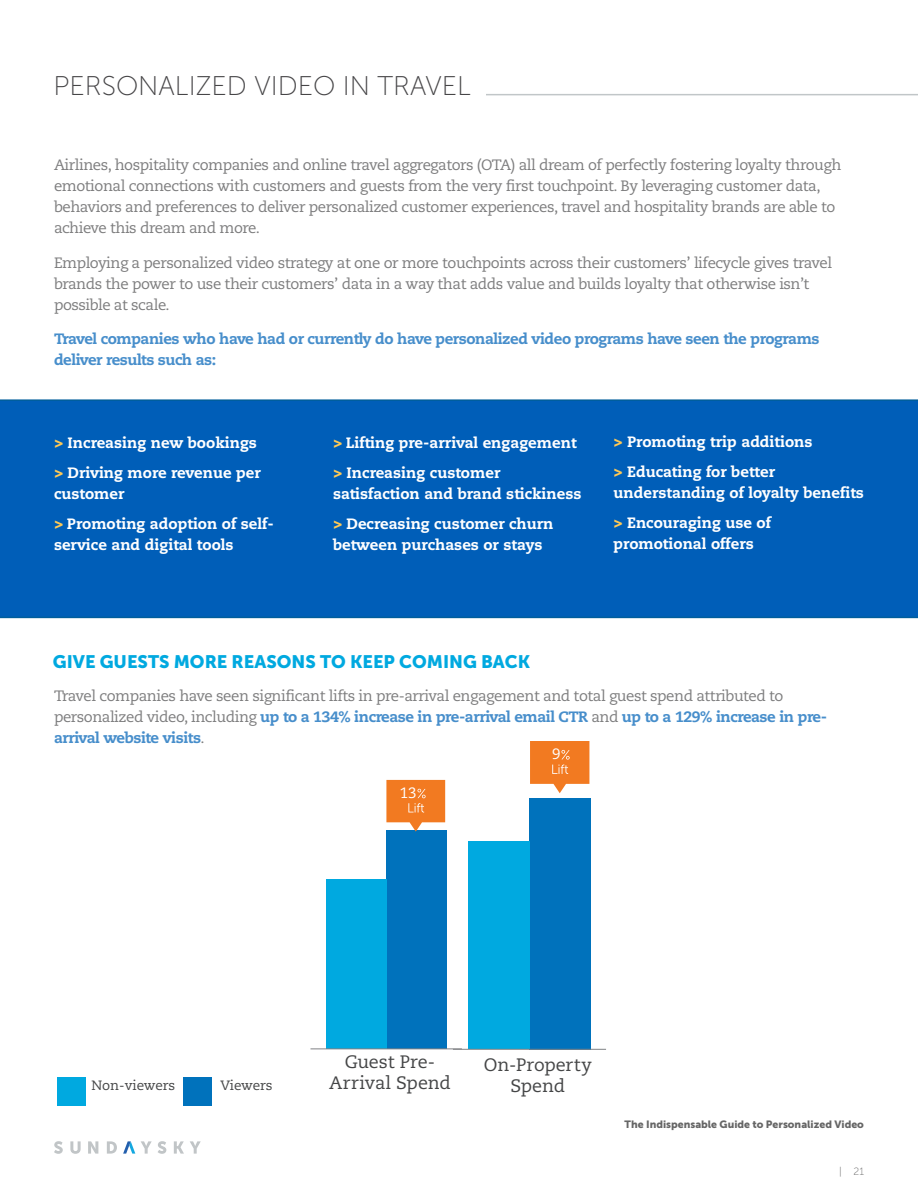
<style>
.page{position:relative;width:918px;height:1188px;background:#fff}
.page>*{position:absolute;margin:0;border:0;box-sizing:border-box;transform-origin:0 0}
.t1{font:27px "Museo Sans 100";color:#464547}
.t2{font:18px "Museo Sans 900";color:#00a9e0}
.t3{font:18px/21px "Caecilia";color:#454647;text-align:center}
.t4{font:15px/21px "Caecilia";letter-spacing:-.03em;color:#7d7d7e}
.t5{font:800 15px/30px "Caecilia";color:#fff}
.t6{font:800 15px/21px "Caecilia";letter-spacing:-.03em;color:#478ecb}
.t7{font:15px "Caecilia";color:#fff}
.t8{font:13.5px "Caecilia";color:#454647}
.t9{font:10.5px "Museo Sans 900";color:#666}
.t10{font:10.5px "Museo Sans 100";color:#666}
.s1{font-family:"Museo Sans 900";font-weight:400;color:#ffca55}
.s2{font-weight:800;color:#478ecb}
</style>
<div class="page">
<svg style="left:54px;top:1141px;width:9px;height:13px"></svg>
<svg style="left:70px;top:1141px;width:11px;height:13px"></svg>
<svg style="left:88px;top:1141px;width:10px;height:13px"></svg>
<svg style="left:107px;top:1141px;width:10px;height:13px"></svg>
<svg style="left:141px;top:1141px;width:11px;height:13px"></svg>
<svg style="left:190px;top:1141px;width:11px;height:13px"></svg>
<svg style="left:158px;top:1141px;width:8px;height:13px"></svg>
<svg style="left:174px;top:1141px;width:10px;height:13px"></svg>
<svg style="left:123px;top:1141px;width:12px;height:13px"></svg>
<hr style="left:486px;top:94px;width:432px;height:1px;background:#c1c6c8">
<div style="left:0;top:399px;width:918px;height:219px;background:#005eb8"></div>
<div style="left:57px;top:1077px;width:28px;height:28px;background:#00a9e0"></div>
<div style="left:183px;top:1077px;width:28px;height:28px;background:#0072bc"></div>
<div style="left:386px;top:831px;width:60px;height:218px;background:#0072bc"></div>
<div style="left:326px;top:879px;width:60px;height:170px;background:#00a9e0"></div>
<svg style="left:386px;top:780px;width:59px;height:52px;background:#ea8e49"></svg>
<hr style="left:310px;top:1049px;width:152px;height:1px;background:#808285">
<div style="left:529px;top:798px;width:61px;height:251px;background:#0072bc"></div>
<div style="left:468px;top:842px;width:61px;height:207px;background:#00a9e0"></div>
<svg style="left:530px;top:741px;width:59px;height:52px"></svg>
<hr style="left:453px;top:1049px;width:153px;height:1px;background:#808285">
<h1 class="t1" style="left:54px;top:72px;width:419px">PERSONALIZED VIDEO IN TRAVEL</h1>
<p class="t4" style="left:54px;top:155px;width:789px">Airlines, hospitality companies and online travel aggregators (OTA) all dream of perfectly fostering loyalty through emotional connections with customers and guests from the very first touchpoint. By leveraging customer data, behaviors and preferences to deliver personalized customer experiences, travel and hospitality brands are able to achieve this dream and more.</p>
<p class="t4" style="left:54px;top:252px;width:780px">Employing a personalized video strategy at one or more touchpoints across their customers’ lifecycle gives travel brands the power to use their customers’ data in a way that adds value and builds loyalty that otherwise isn’t possible at scale.</p>
<p class="t6" style="left:54px;top:328px;width:767px">Travel companies who have had or currently do have personalized video programs have seen the programs deliver results such as:</p>
<p class="t5" style="left:54px;top:428px;width:208px"><span class="s1">&gt;</span> Increasing new bookings <span class="s1">&gt;</span> Driving more revenue per</p>
<p class="t5" style="left:54px;top:479px;width:221px">customer<br><span class="s1">&gt;</span> Promoting adoption of self-</p>
<p class="t5" style="left:54px;top:530px;width:181px">service and digital tools</p>
<p class="t5" style="left:333px;top:428px;width:245px"><span class="s1">&gt;</span> Lifting pre-arrival engagement <span class="s1">&gt;</span> Increasing customer</p>
<p class="t5" style="left:333px;top:479px;width:250px">satisfaction and brand stickiness <span class="s1">&gt;</span> Decreasing customer churn</p>
<p class="t5" style="left:333px;top:530px;width:211px">between purchases or stays</p>
<p class="t5" style="left:614px;top:426px;width:201px"><span class="s1">&gt;</span> Promoting trip additions <span class="s1">&gt;</span> Educating for better</p>
<p class="t5" style="left:614px;top:477px;width:252px">understanding of loyalty benefits <span class="s1">&gt;</span> Encouraging use of</p>
<p class="t5" style="left:614px;top:528px;width:142px">promotional offers</p>
<p class="t2" style="left:53px;top:651px;width:479px">GIVE GUESTS MORE REASONS TO KEEP COMING BACK</p>
<p class="t4" style="left:54px;top:686px;width:775px">Travel companies have seen significant lifts in pre-arrival engagement and total guest spend attributed to personalized video, including <span class="s2">up to a 134% increase in pre-arrival email CTR</span> and <span class="s2">up to a 129% increase in pre&shy;arrival website visits</span>.</p>
<p class="t7" style="left:400px;top:785px;width:18px">13</p>
<p class="t7" style="left:552px;top:746px;width:10px">9</p>
<p class="t8" style="left:92px;top:1078px;width:85px">Non-viewers</p>
<p class="t8" style="left:221px;top:1077px;width:54px">Viewers</p>
<p class="t3" style="left:329px;top:1051px;width:123px">Guest Pre-<br>Arrival Spend</p>
<p class="t3" style="left:484px;top:1054px;width:109px">On-Property<br>Spend</p>
<p class="t9" style="left:625px;top:1119px;width:241px">The Indispensable Guide to Personalized Video</p>
<p class="t10" style="left:839px;top:1165px;width:26px">| 21</p>
</div>
